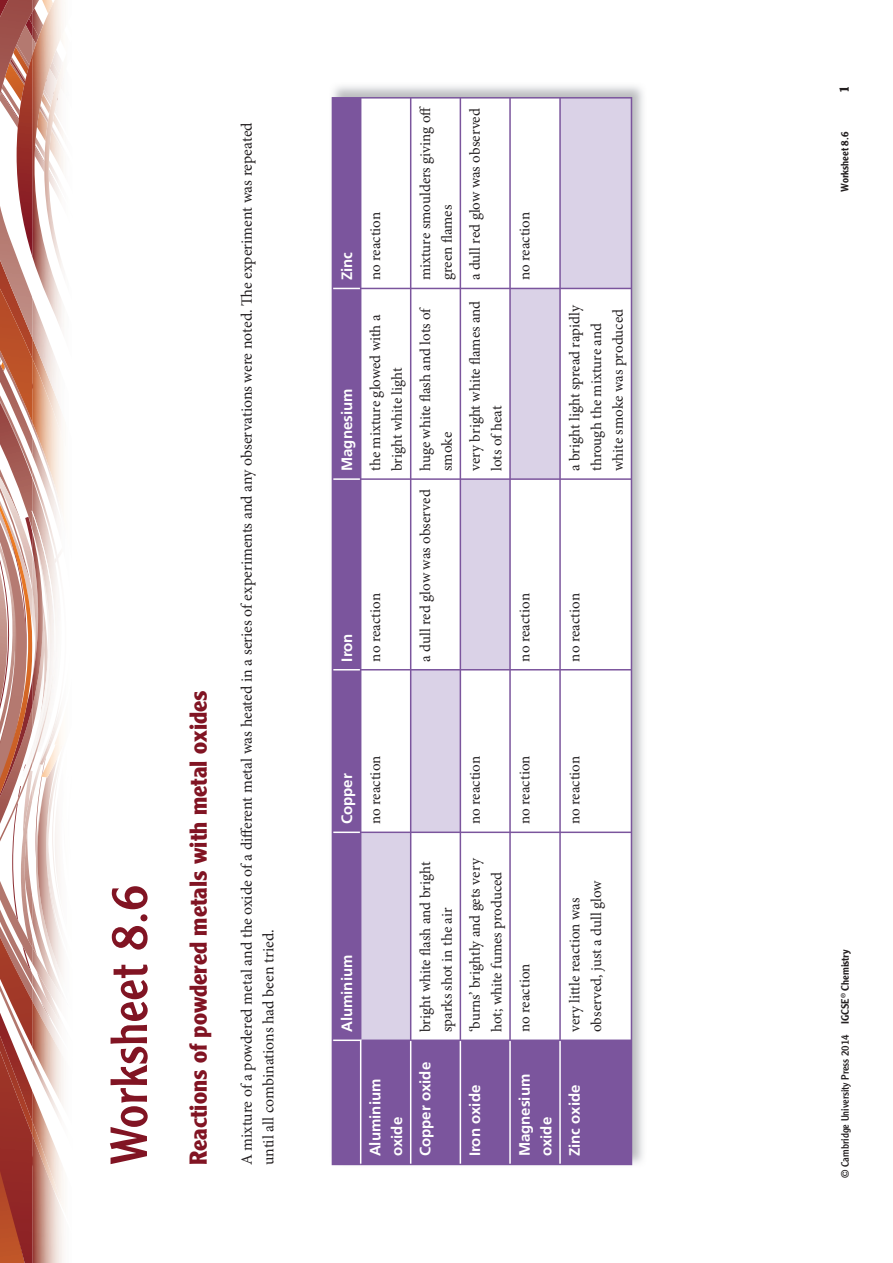
<style>
.page{position:relative;width:893px;height:1263px;background:#fff}
.page>*{position:absolute;margin:0;border:0;box-sizing:border-box;transform-origin:0 0}
.t1{font:51px "Clearface Gothic LT Std";color:#811423}
.t2{font:700 24px "Clearface Gothic LT Std";color:#811423}
.t3{font:15.75px "Minion Pro";color:#231f20}
.t4{font:15px/21.8px "Minion Pro";color:#231f20}
.t5{font:700 15px/21.8px "Frutiger LT Std";color:#fff}
.t6{font:700 13.5px "Clearface Gothic LT Std";color:#231f20}
.t7{font:10.5px "Clearface Gothic LT Std";color:#231f20}
.t8{font:500 10.5px "Clearface Gothic LT Std";color:#231f20}
.s1{font-weight:500}
</style>
<div class="page">
<svg style="left:0;top:0;width:63px;height:1263px"></svg>
<img style="left:32px;top:511px;width:23px;height:254px">
<img style="left:331px;top:86px;width:312px;height:1080px">
<div style="left:333px;top:99px;width:298px;height:1065px;background:#7b559d"></div>
<svg style="left:361px;top:99px;width:270px;height:940px"></svg>
<hr style="left:333px;top:831px;width:27px;height:2px;background:#fff">
<svg style="left:333px;top:669px;width:27px;height:1px"></svg>
<hr style="left:333px;top:478px;width:27px;height:2px;background:#fff">
<hr style="left:361px;top:1039px;width:49px;height:2px;background:#7b559d">
<hr style="left:361px;top:831px;width:49px;height:2px;background:#7b559d">
<hr style="left:361px;top:669px;width:49px;height:1px;background:#7b559d">
<hr style="left:361px;top:478px;width:49px;height:2px;background:#7b559d">
<hr style="left:361px;top:288px;width:49px;height:1px;background:#7b559d">
<hr style="left:410px;top:832px;width:1px;height:209px;background:#7b559d">
<hr style="left:411px;top:1039px;width:49px;height:2px;background:#7b559d">
<hr style="left:411px;top:831px;width:49px;height:2px;background:#7b559d">
<hr style="left:410px;top:479px;width:1px;height:191px;background:#7b559d">
<hr style="left:411px;top:669px;width:49px;height:1px;background:#7b559d">
<hr style="left:410px;top:288px;width:1px;height:191px;background:#7b559d">
<hr style="left:411px;top:478px;width:49px;height:2px;background:#7b559d">
<hr style="left:410px;top:97px;width:1px;height:191px;background:#7b559d">
<hr style="left:411px;top:288px;width:49px;height:1px;background:#7b559d">
<hr style="left:460px;top:832px;width:1px;height:209px;background:#7b559d">
<hr style="left:461px;top:1039px;width:48px;height:2px;background:#7b559d">
<hr style="left:460px;top:670px;width:1px;height:162px;background:#7b559d">
<hr style="left:461px;top:831px;width:48px;height:2px;background:#7b559d">
<hr style="left:461px;top:669px;width:48px;height:1px;background:#7b559d">
<hr style="left:460px;top:288px;width:1px;height:191px;background:#7b559d">
<hr style="left:461px;top:478px;width:48px;height:2px;background:#7b559d">
<hr style="left:460px;top:97px;width:1px;height:191px;background:#7b559d">
<hr style="left:461px;top:288px;width:48px;height:1px;background:#7b559d">
<hr style="left:509px;top:832px;width:2px;height:209px;background:#7b559d">
<hr style="left:511px;top:1039px;width:48px;height:2px;background:#7b559d">
<hr style="left:509px;top:670px;width:2px;height:162px;background:#7b559d">
<hr style="left:511px;top:831px;width:48px;height:2px;background:#7b559d">
<hr style="left:509px;top:479px;width:2px;height:191px;background:#7b559d">
<hr style="left:511px;top:669px;width:48px;height:1px;background:#7b559d">
<hr style="left:511px;top:478px;width:48px;height:2px;background:#7b559d">
<hr style="left:509px;top:97px;width:2px;height:191px;background:#7b559d">
<hr style="left:511px;top:288px;width:48px;height:1px;background:#7b559d">
<hr style="left:559px;top:832px;width:2px;height:209px;background:#7b559d">
<hr style="left:561px;top:1039px;width:70px;height:2px;background:#7b559d">
<hr style="left:559px;top:670px;width:2px;height:162px;background:#7b559d">
<hr style="left:561px;top:831px;width:70px;height:2px;background:#7b559d">
<hr style="left:559px;top:479px;width:2px;height:191px;background:#7b559d">
<hr style="left:561px;top:669px;width:70px;height:1px;background:#7b559d">
<hr style="left:559px;top:288px;width:2px;height:191px;background:#7b559d">
<hr style="left:561px;top:478px;width:70px;height:2px;background:#7b559d">
<hr style="left:561px;top:288px;width:70px;height:1px;background:#7b559d">
<hr style="left:561px;top:97px;width:70px;height:2px;background:#7b559d">
<hr style="left:631px;top:97px;width:1px;height:191px;background:#7b559d">
<hr style="left:332px;top:288px;width:1px;height:752px;background:#7b559d">
<hr style="left:361px;top:1164px;width:50px;height:1px;background:#7b559d">
<hr style="left:360px;top:288px;width:1px;height:751px;background:#7b559d">
<hr style="left:361px;top:97px;width:49px;height:2px;background:#7b559d">
<hr style="left:411px;top:1164px;width:49px;height:1px;background:#7b559d">
<hr style="left:410px;top:670px;width:1px;height:162px;background:#7b559d">
<hr style="left:411px;top:97px;width:49px;height:2px;background:#7b559d">
<hr style="left:460px;top:1164px;width:50px;height:1px;background:#7b559d">
<hr style="left:460px;top:479px;width:1px;height:191px;background:#7b559d">
<hr style="left:461px;top:97px;width:48px;height:2px;background:#7b559d">
<hr style="left:510px;top:1164px;width:50px;height:1px;background:#7b559d">
<hr style="left:509px;top:288px;width:2px;height:191px;background:#7b559d">
<hr style="left:511px;top:97px;width:48px;height:2px;background:#7b559d">
<hr style="left:560px;top:1164px;width:71px;height:1px;background:#7b559d">
<hr style="left:559px;top:97px;width:2px;height:191px;background:#7b559d">
<hr style="left:631px;top:288px;width:1px;height:877px;background:#7b559d">
<hr style="left:332px;top:97px;width:1px;height:191px;background:#7b559d">
<hr style="left:333px;top:97px;width:27px;height:2px;background:#7b559d">
<hr style="left:360px;top:97px;width:1px;height:191px;background:#7b559d">
<svg style="left:333px;top:288px;width:27px;height:1px"></svg>
<hr style="left:332px;top:1040px;width:1px;height:125px;background:#7b559d">
<svg style="left:333px;top:1164px;width:28px;height:1px"></svg>
<hr style="left:333px;top:1039px;width:27px;height:2px;background:#fff">
<hr style="left:360px;top:1039px;width:1px;height:125px;background:#fff">
<hr style="left:410px;top:1041px;width:1px;height:123px;background:#fff">
<hr style="left:460px;top:1041px;width:1px;height:123px;background:#fff">
<hr style="left:509px;top:1041px;width:2px;height:123px;background:#fff">
<hr style="left:559px;top:1041px;width:2px;height:123px;background:#fff">
<h1 class="t1" style="left:110px;top:1165px;width:282px;rotate:-90deg">Worksheet 8.6</h1>
<h2 class="t2" style="left:189px;top:1165px;width:476px;rotate:-90deg">Reactions of powdered metals with metal oxides</h2>
<p class="t3" style="left:240px;top:1165px;width:1044px;rotate:-90deg">A mixture of a powdered metal and the oxide of a different metal was heated in a series of experiments and any observations were noted. The experiment was repeated</p>
<p class="t3" style="left:262px;top:1165px;width:237px;rotate:-90deg">until all combinations had been tried.</p>
<p class="t5" style="left:337px;top:280px;width:30px;rotate:-90deg">Zinc</p>
<p class="t5" style="left:337px;top:471px;width:84px;rotate:-90deg">Magnesium</p>
<p class="t5" style="left:337px;top:662px;width:30px;rotate:-90deg">Iron</p>
<p class="t4" style="left:366px;top:280px;width:70px;rotate:-90deg">no reaction</p>
<p class="t4" style="left:366px;top:471px;width:158px;rotate:-90deg">the mixture glowed with a bright white light</p>
<p class="t4" style="left:366px;top:662px;width:70px;rotate:-90deg">no reaction</p>
<p class="t4" style="left:416px;top:280px;width:176px;rotate:-90deg">mixture smoulders giving off green flames</p>
<p class="t4" style="left:416px;top:471px;width:164px;text-indent:-191px;rotate:-90deg">a dull red glow was observed huge white flash and lots of smoke</p>
<p class="t4" style="left:465px;top:280px;width:174px;rotate:-90deg">a dull red glow was observed</p>
<p class="t4" style="left:465px;top:471px;width:172px;rotate:-90deg">very bright white flames and lots of heat</p>
<p class="t4" style="left:515px;top:280px;width:70px;rotate:-90deg">no reaction</p>
<p class="t4" style="left:515px;top:662px;width:70px;rotate:-90deg">no reaction</p>
<p class="t4" style="left:565px;top:471px;width:167px;rotate:-90deg">a bright light spread rapidly through the mixture and white smoke was produced</p>
<p class="t4" style="left:565px;top:662px;width:70px;rotate:-90deg">no reaction</p>
<p class="t5" style="left:337px;top:824px;width:52px;rotate:-90deg">Copper</p>
<p class="t4" style="left:366px;top:824px;width:70px;rotate:-90deg">no reaction</p>
<p class="t5" style="left:337px;top:1032px;width:79px;rotate:-90deg">Aluminium</p>
<p class="t5" style="left:365px;top:1156px;width:79px;rotate:-90deg">Aluminium oxide</p>
<p class="t4" style="left:465px;top:824px;width:70px;rotate:-90deg">no reaction</p>
<p class="t4" style="left:515px;top:824px;width:70px;rotate:-90deg">no reaction</p>
<p class="t4" style="left:416px;top:1032px;width:172px;rotate:-90deg">bright white flash and bright sparks shot in the air</p>
<p class="t5" style="left:415px;top:1156px;width:96px;rotate:-90deg">Copper oxide</p>
<p class="t4" style="left:465px;top:1032px;width:175px;rotate:-90deg">‘burns’ brightly and gets very hot; white fumes produced</p>
<p class="t5" style="left:465px;top:1156px;width:73px;rotate:-90deg">Iron oxide</p>
<p class="t4" style="left:515px;top:1032px;width:70px;rotate:-90deg">no reaction</p>
<p class="t5" style="left:515px;top:1156px;width:84px;rotate:-90deg">Magnesium oxide</p>
<p class="t4" style="left:565px;top:824px;width:70px;rotate:-90deg">no reaction</p>
<p class="t4" style="left:565px;top:1032px;width:153px;rotate:-90deg">very little reaction was observed, just a dull glow</p>
<p class="t5" style="left:565px;top:1156px;width:73px;rotate:-90deg">Zinc oxide</p>
<p class="t6" style="left:839px;top:93px;width:9px;rotate:-90deg">1</p>
<p class="t8" style="left:841px;top:192px;width:61px;rotate:-90deg">Worksheet 8.6</p>
<p class="t7" style="left:841px;top:1178px;width:230px;rotate:-90deg">© Cambridge University Press 2014 <span class="s1">IGCSE</span><sup>®</sup> <span class="s1">Chemistry</span></p>
</div>
